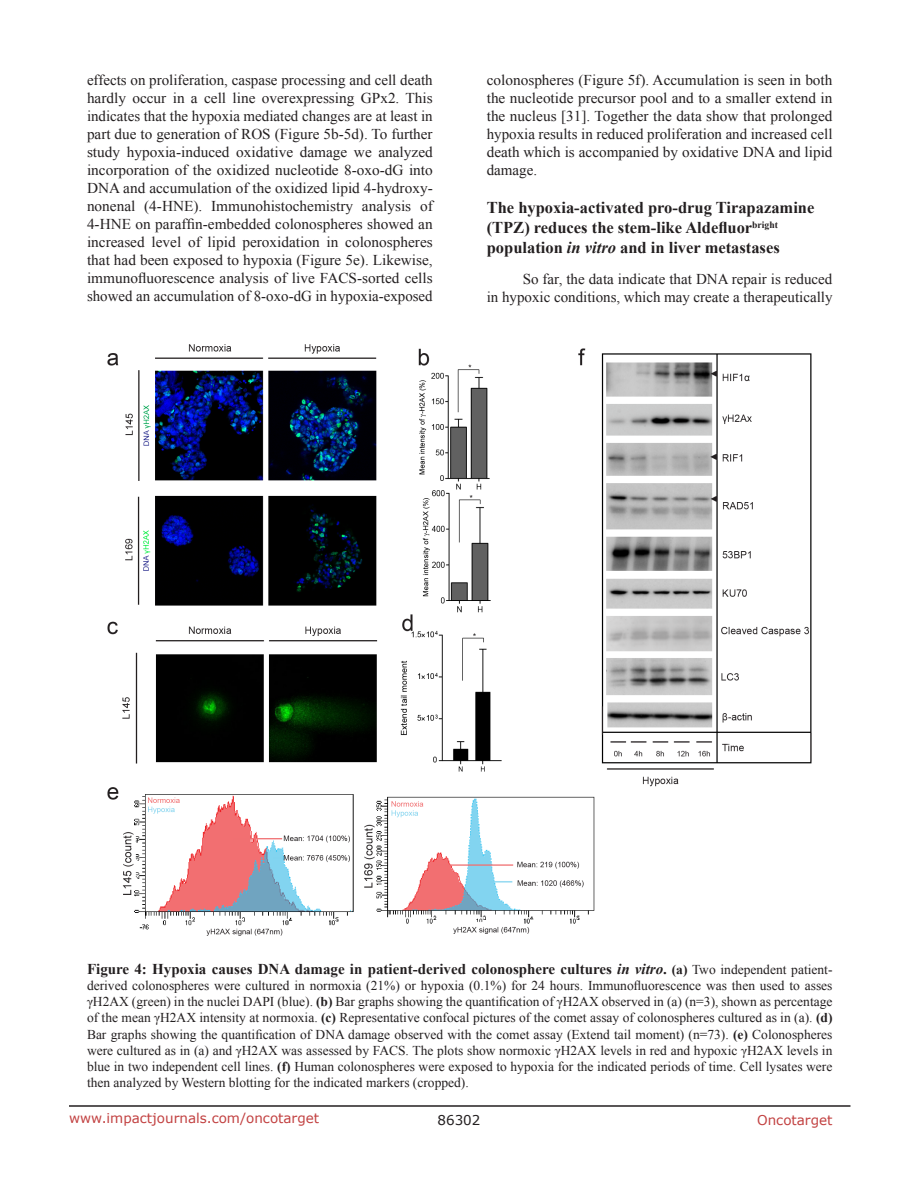
<style>
.page{position:relative;width:918px;height:1188px;background:#fff}
.page>*{position:absolute;margin:0;border:0;box-sizing:border-box;transform-origin:0 0}
.SubHeading{font:700 16.5px/19.8px "Times New Roman";color:#231f20}
.BodyText{font:15px/18px "Times New Roman";color:#231f20;text-align:justify}
.figuretext{font:700 15px "Times New Roman";color:#231f20}
.figuretext-2{font:13.5px/16.2px "Times New Roman";color:#231f20;text-align:justify}
.t1{font:13.5px "Verdana";color:#c24141}
.t2{font:13.5px "Verdana";color:#231f20}
.s1{font-style:italic}
.s2{font-size:13.5px}
.s3{font-weight:400;font-size:13.5px}
.s4{font-weight:700}
</style>
<div class="page">
<hr style="left:69px;top:1105px;width:781px;height:2px;background:#231f20">
<img style="left:107px;top:344px;width:705px;height:592px">
<p class="BodyText" style="left:87px;top:71px;width:347px">effects on proliferation, caspase processing and cell death hardly occur in a cell line overexpressing GPx2. This indicates that the hypoxia mediated changes are at least in part due to generation of ROS (Figure 5b-5d). To further study hypoxia-induced oxidative damage we analyzed incorporation of the oxidized nucleotide 8-oxo-dG into DNA and accumulation of the oxidized lipid 4-hydroxy&shy;nonenal (4-HNE). Immunohistochemistry analysis of 4-HNE on paraffin-embedded colonospheres showed an increased level of lipid peroxidation in colonospheres that had been exposed to hypoxia (Figure 5e). Likewise, immunofluorescence analysis of live FACS-sorted cells showed an accumulation of 8-oxo-dG in hypoxia-exposed</p>
<p class="BodyText" style="left:487px;top:71px;width:347px">colonospheres (Figure 5f). Accumulation is seen in both the nucleotide precursor pool and to a smaller extend in the nucleus [31]. Together the data show that prolonged hypoxia results in reduced proliferation and increased cell death which is accompanied by oxidative DNA and lipid damage.</p>
<p class="SubHeading" style="left:487px;top:197px;width:329px">The hypoxia-activated pro-drug Tirapazamine (TPZ) reduces the stem-like Aldefluor<sup>bright </sup>population <span class="s1">in vitro</span> and in liver metastases</p>
<p class="BodyText" style="left:487px;top:270px;width:347px;text-align:right">So far, the data indicate that DNA repair is reduced<br>in hypoxic conditions, which may create a therapeutically</p>
<p class="figuretext" style="left:87px;top:958px;width:747px">Figure 4: Hypoxia causes DNA damage in patient-derived colonosphere cultures <span class="s1">in vitro</span>. <span class="s2">(a)</span> <span class="s3">Two independent patient-</span></p>
<p class="figuretext-2" style="left:87px;top:977px;width:747px">derived colonospheres were cultured in normoxia (21%) or hypoxia (0.1%) for 24 hours. Immunofluorescence was then used to asses γH2AX (green) in the nuclei DAPI (blue). <span class="s4">(b)</span> Bar graphs showing the quantification of γH2AX observed in (a) (n=3), shown as percentage of the mean γH2AX intensity at normoxia. <span class="s4">(c)</span> Representative confocal pictures of the comet assay of colonospheres cultured as in (a). <span class="s4">(d)<br></span>Bar graphs showing the quantification of DNA damage observed with the comet assay (Extend tail moment) (n=73). <span class="s4">(e)</span> Colonospheres were cultured as in (a) and γH2AX was assessed by FACS. The plots show normoxic γH2AX levels in red and hypoxic γH2AX levels in blue in two independent cell lines. <span class="s4">(f)</span> Human colonospheres were exposed to hypoxia for the indicated periods of time. Cell lysates were then analyzed by Western blotting for the indicated markers (cropped).</p>
<p class="t1" style="left:69px;top:1109px;width:252px">www.impactjournals.com/oncotarget</p>
<p class="t2" style="left:438px;top:1111px;width:44px">86302</p>
<p class="t1" style="left:757px;top:1111px;width:77px">Oncotarget</p>
</div>
